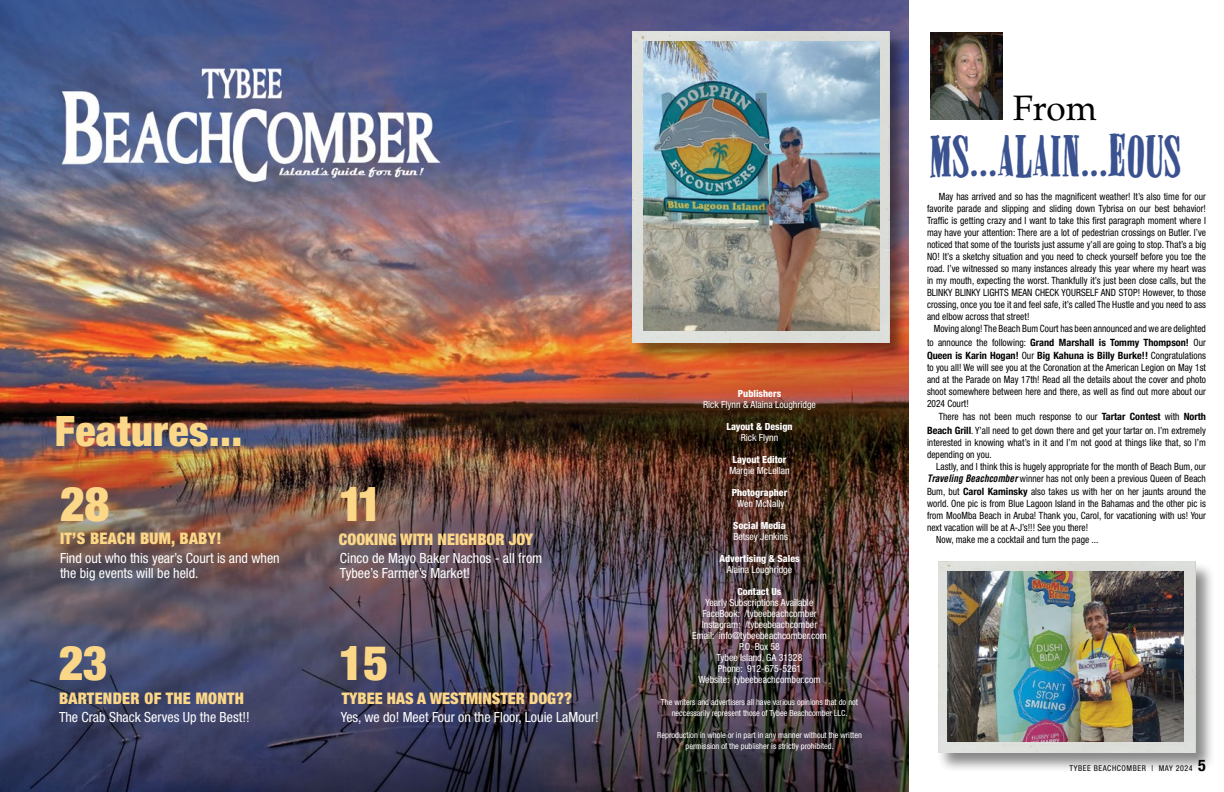
<style>
.page{position:relative;width:1224px;height:792px;background:#fff}
.page>*{position:absolute;margin:0;border:0;box-sizing:border-box;transform-origin:0 0}
.t1{font:49px "Miserable";letter-spacing:.01em;color:#3b5291}
.t2{font:900 condensed 48px "Helvetica Neue";letter-spacing:-.015em;color:#fcd787}
.t3{font:900 condensed 42px "Helvetica Neue";letter-spacing:.01em;color:#fcd787}
.t4{font:35.2px "Palatino";color:#000}
.t5{font:900 condensed 16px "Helvetica Neue";color:#fcd787}
.t6{font:900 condensed 16px "Helvetica Neue";letter-spacing:.02em;color:#fcd787}
.t7{font:condensed 14px/15px "Helvetica Neue";color:#fff}
.t8{font:condensed 10px/12px "Helvetica Neue";letter-spacing:.005em;color:#000;text-align:justify;scale:.94 1}
.t9{font:condensed 9.8px/11px "Helvetica Neue";color:#fff;text-align:center}
.t10{font:800 condensed 9.8px "Helvetica Neue";color:#fff}
.t11{font:condensed 8.3px/11px "Helvetica Neue";color:#fff;text-align:center}
.t12{font:condensed 8px "Helvetica Neue";letter-spacing:.07em;color:#000}
.s1{font-weight:700}
.s2{font-family:"Helvetica";font-weight:700;font-style:italic}
.s3{font-weight:700;font-size:16px}
</style>
<div class="page">
<img style="left:0;top:0;width:909px;height:792px">
<img style="left:930px;top:33px;width:72px;height:86px">
<div style="left:937px;top:562px;width:278px;height:211px;background:#000;opacity:.47"></div>
<div style="left:938px;top:562px;width:257px;height:190px;background:#dcdeda"></div>
<div style="left:631px;top:31px;width:278px;height:332px;background:#000;opacity:.47"></div>
<div style="left:632px;top:31px;width:257px;height:311px;background:#dcdeda"></div>
<img style="left:948px;top:571px;width:235px;height:171px">
<img style="left:644px;top:41px;width:235px;height:290px">
<h3 class="t3" style="left:55px;top:405px;width:189px">Features...</h3>
<h2 class="t2" style="left:60px;top:475px;width:51px">28</h2>
<h3 class="t6" style="left:60px;top:529px;width:163px">IT’S BEACH BUM, BABY!</h3>
<h3 class="t7" style="left:60px;top:551px;width:221px">Find out who this year’s Court is and when the big events will be held.</h3>
<h3 class="t7" style="left:340px;top:550px;width:204px">Cinco de Mayo Baker Nachos - all from<br>Tybee’s Farmer’s Market!</h3>
<h2 class="t2" style="left:339px;top:475px;width:45px">11</h2>
<h3 class="t5" style="left:339px;top:529px;width:196px">COOKING WITH NEIGHBOR JOY</h3>
<h2 class="t2" style="left:59px;top:634px;width:50px">23</h2>
<h2 class="t2" style="left:339px;top:634px;width:51px">15</h2>
<h3 class="t6" style="left:59px;top:689px;width:187px">BARTENDER OF THE MONTH</h3>
<h3 class="t5" style="left:342px;top:689px;width:232px">TYBEE HAS A WESTMINSTER DOG??</h3>
<h3 class="t7" style="left:59px;top:709px;width:192px">The Crab Shack Serves Up the Best!!</h3>
<h3 class="t7" style="left:341px;top:710px;width:259px">Yes, we do! Meet Four on the Floor, Louie LaMour!</h3>
<p class="t10" style="left:738px;top:387px;width:45px">Publishers</p>
<p class="t9" style="left:703px;top:399px;width:114px">Rick Flynn &amp; Alaina Loughridge</p>
<p class="t10" style="left:726px;top:420px;width:68px">Layout &amp; Design</p>
<p class="t9" style="left:741px;top:432px;width:39px">Rick Flynn</p>
<p class="t10" style="left:733px;top:453px;width:55px">Layout Editor</p>
<p class="t9" style="left:729px;top:465px;width:62px">Margie McLellan</p>
<p class="t10" style="left:732px;top:486px;width:57px">Photographer</p>
<p class="t9" style="left:737px;top:498px;width:49px">Wen McNally</p>
<p class="t10" style="left:733px;top:519px;width:54px">Social Media</p>
<p class="t9" style="left:733px;top:531px;width:56px">Betsey Jenkins</p>
<p class="t10" style="left:719px;top:552px;width:82px">Advertising &amp; Sales</p>
<p class="t9" style="left:727px;top:564px;width:67px">Alaina Loughridge</p>
<p class="t10" style="left:738px;top:585px;width:45px">Contact Us</p>
<p class="t9" style="left:692px;top:597px;width:136px">Yearly Subscriptions Available<br>FaceBook: /tybeebeachcomber<br>Instagram: /tybeebeachcomber<br>Email: info@tybeebeachcomber.com<br>P.O. Box 58<br>Tybee Island, GA 31328<br>Phone: 912-675-5261<br>Website: tybeebeachcomber.com</p>
<p class="t11" style="left:661px;top:696px;width:199px">The writers and advertisers all have various opinions that do not neccessarily represent those of Tybee Beachcomber LLC.</p>
<p class="t11" style="left:657px;top:729px;width:206px">Reproduction in whole or in part in any manner without the written permission of the publisher is strictly prohibited.</p>
<h3 class="t4" style="left:1013px;top:87px;width:86px">From</h3>
<h1 class="t1" style="left:929px;top:132px;width:253px">MS...ALAIN...EOUS</h1>
<p class="t8" style="left:927px;top:191px;width:298px;text-indent:12px">May has arrived and so has the magnificent weather! It’s also time for our favorite parade and slipping and sliding down Tybrisa on our best behavior!<br>Traffic is getting crazy and I want to take this first paragraph moment where I may have your attention: There are a lot of pedestrian crossings on Butler. I’ve noticed that some of the tourists just assume y’all are going to stop. That’s a big NO! It’s a sketchy situation and you need to check yourself before you toe the road. I’ve witnessed so many instances already this year where my heart was in my mouth, expecting the worst. Thankfully it’s just been close calls, but the BLINKY BLINKY LIGHTS MEAN CHECK YOURSELF AND STOP! However, to those crossing, once you toe it and feel safe, it’s called The Hustle and you need to ass and elbow across that street!</p>
<p class="t8" style="left:927px;top:322px;width:298px;line-height:13.4px;text-indent:7px">Moving along! The Beach Bum Court has been announced and we are delighted to announce the following: <span class="s1">Grand Marshall is Tommy Thompson!</span> Our <span class="s1">Queen is Karin Hogan!</span> Our <span class="s1">Big Kahuna is Billy Burke!!</span> Congratulations</p>
<p class="t8" style="left:927px;top:361px;width:298px">to you all! We will see you at the Coronation at the American Legion on May 1st and at the Parade on May 17th! Read all the details about the cover and photo shoot somewhere between here and there, as well as find out more about our 2024 Court!</p>
<p class="t8" style="left:927px;top:410px;width:298px;line-height:13.4px;text-align:right">There has not been much response to our <span class="s1">Tartar Contest</span> with <span class="s1">North<br>Beach Grill</span>. Y’all need to get down there and get your tartar on. I’m extremely</p>
<p class="t8" style="left:927px;top:436px;width:298px">interested in knowing what’s in it and I’m not good at things like that, so I’m depending on you.</p>
<p class="t8" style="left:927px;top:460px;width:298px;text-align:right">Lastly, and I think this is hugely appropriate for the month of Beach Bum, our<br><span class="s2">Traveling Beachcomber</span> winner has not only been a previous Queen of Beach</p>
<p class="t8" style="left:927px;top:486px;width:298px">Bum, but <span class="s1">Carol Kaminsky</span> also takes us with her on her jaunts around the</p>
<p class="t8" style="left:927px;top:498px;width:298px">world. One pic is from Blue Lagoon Island in the Bahamas and the other pic is</p>
<p class="t8" style="left:927px;top:510px;width:298px">from MooMba Beach in Aruba! Thank you, Carol, for vacationing with us! Your</p>
<p class="t8" style="left:927px;top:522px;width:173px">next vacation will be at A-J’s!!! See you there!</p>
<p class="t8" style="left:936px;top:534px;width:174px">Now, make me a cocktail and turn the page ...</p>
<p class="t12" style="left:1070px;top:764px;width:138px">TYBEE BEACHCOMBER | MAY 2024 <span class="s3">5</span></p>
</div>
